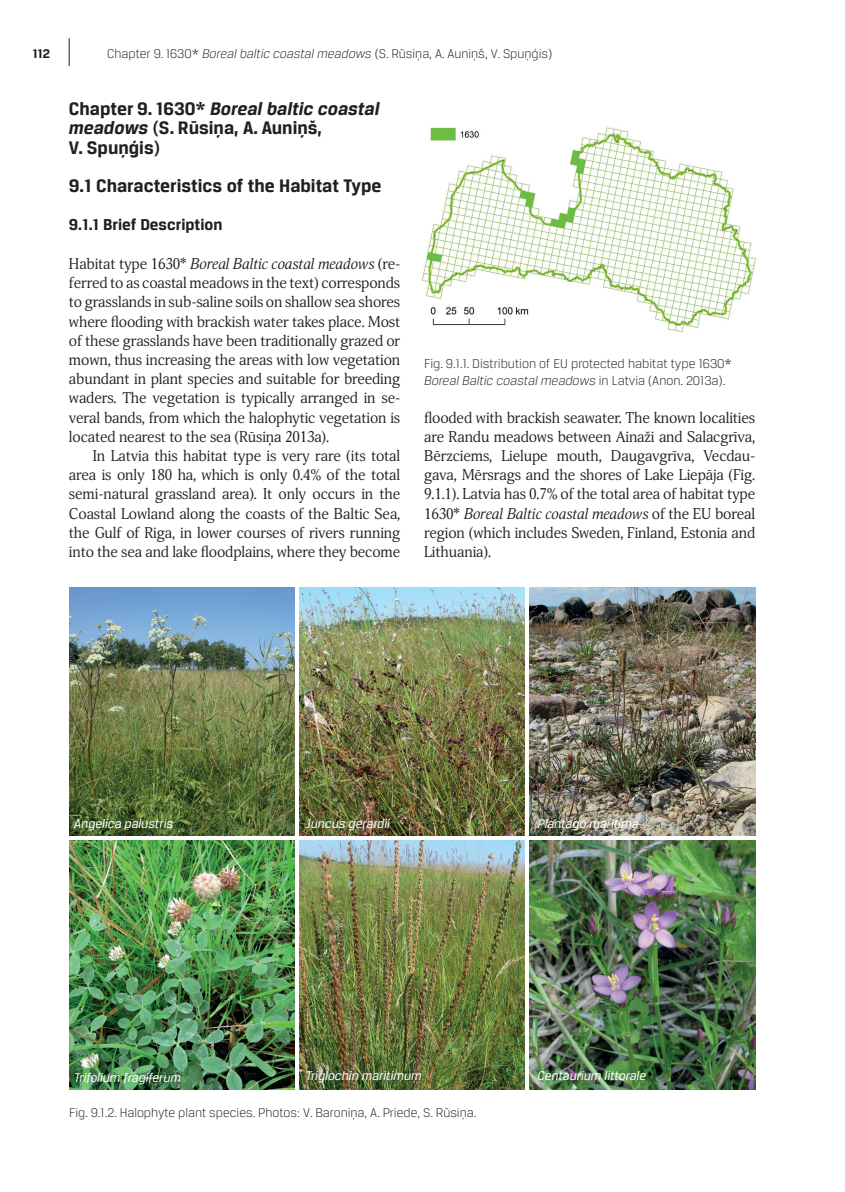
<style>
.page{position:relative;width:845px;height:1192px;background:#fff}
.page>*{position:absolute;margin:0;border:0;box-sizing:border-box;transform-origin:0 0}
.t1{font:700 19.25px/19.2px "Breuer Text";color:#231f20}
.t2{font:700 16.8px "Breuer Text";color:#231f20}
.t3{font:15.05px/19.2px "Orbi";letter-spacing:-.01em;color:#231f20;text-align:justify}
.t4{font:300 13.65px/17px "Breuer Text";color:#231f20}
.t5{font:300 13.47px "Breuer Text";color:#231f20}
.t6{font:italic 13.47px "Breuer Text";color:#fff}
.t7{font:700 13.47px "Breuer Text";color:#231f20}
.s1{font-style:italic}
</style>
<div class="page">
<svg style="left:69px;top:38px;width:1px;height:28px"></svg>
<img style="left:422px;top:127px;width:334px;height:206px">
<img style="left:69px;top:587px;width:226px;height:248px">
<img style="left:69px;top:840px;width:226px;height:248px">
<img style="left:299px;top:587px;width:226px;height:248px">
<img style="left:299px;top:840px;width:226px;height:248px">
<img style="left:529px;top:587px;width:226px;height:248px">
<img style="left:529px;top:840px;width:226px;height:248px">
<p class="t7" style="left:32px;top:49px;width:19px">112</p>
<p class="t5" style="left:107px;top:49px;width:446px">Chapter 9. 1630* <span class="s1">Boreal baltic coastal meadows</span> (S. Rūsiņa, A. Auniņš, V. Spuņģis)</p>
<p class="t1" style="left:69px;top:101px;width:312px">Chapter 9. 1630* <span class="s1">Boreal baltic coastal meadows</span> (S. Rūsiņa, A. Auniņš,<br>V. Spuņģis)</p>
<p class="t1" style="left:69px;top:178px;width:314px">9.1 Characteristics of the Habitat Type</p>
<p class="t2" style="left:69px;top:219px;width:155px">9.1.1 Brief Description</p>
<p class="t3" style="left:69px;top:255px;width:333px">Habitat type 1630* <span class="s1">Boreal Baltic coastal meadows</span> (re&shy;ferred to as coastal meadows in the text) corresponds to grasslands in sub-saline soils on shallow sea shores where flooding with brackish water takes place. Most of these grasslands have been traditionally grazed or mown, thus increasing the areas with low vegetation abundant in plant species and suitable for breeding waders. The vegetation is typically arranged in se&shy;veral bands, from which the halophytic vegetation is located nearest to the sea (Rūsiņa 2013a).</p>
<p class="t3" style="left:69px;top:447px;width:333px;text-indent:24px">In Latvia this habitat type is very rare (its total area is only 180 ha, which is only 0.4% of the total semi-natural grassland area). It only occurs in the Coastal Lowland along the coasts of the Baltic Sea, the Gulf of Riga, in lower courses of rivers running into the sea and lake floodplains, where they become</p>
<p class="t4" style="left:424px;top:356px;width:309px">Fig. 9.1.1. Distribution of EU protected habitat type 1630*<br><span class="s1">Boreal Baltic coastal meadows</span> in Latvia (Anon. 2013a).</p>
<p class="t3" style="left:424px;top:409px;width:333px">flooded with brackish seawater. The known localities are Randu meadows between Ainaži and Salacgrīva, Bērzciems, Lielupe mouth, Daugavgrīva, Vecdau&shy;gava, Mērsrags and the shores of Lake Liepāja (Fig.<br>9.1.1). Latvia has 0.7% of the total area of habitat type 1630* <span class="s1">Boreal Baltic coastal meadows</span> of the EU boreal region (which includes Sweden, Finland, Estonia and Lithuania).</p>
<p class="t6" style="left:74px;top:819px;width:100px">Angelica palustris</p>
<p class="t6" style="left:306px;top:819px;width:86px">Juncus gerardii</p>
<p class="t6" style="left:537px;top:819px;width:102px">Plantago maritima</p>
<p class="t6" style="left:74px;top:1073px;width:108px">Trifolium fragiferum</p>
<p class="t6" style="left:306px;top:1070px;width:117px">Triglochin maritimum</p>
<p class="t5" style="left:69px;top:1107px;width:409px">Fig. 9.1.2. Halophyte plant species. Photos: V. Baroniņa, A. Priede, S. Rūsiņa.</p>
<p class="t6" style="left:537px;top:1070px;width:110px">Centaurium littorale</p>
</div>
